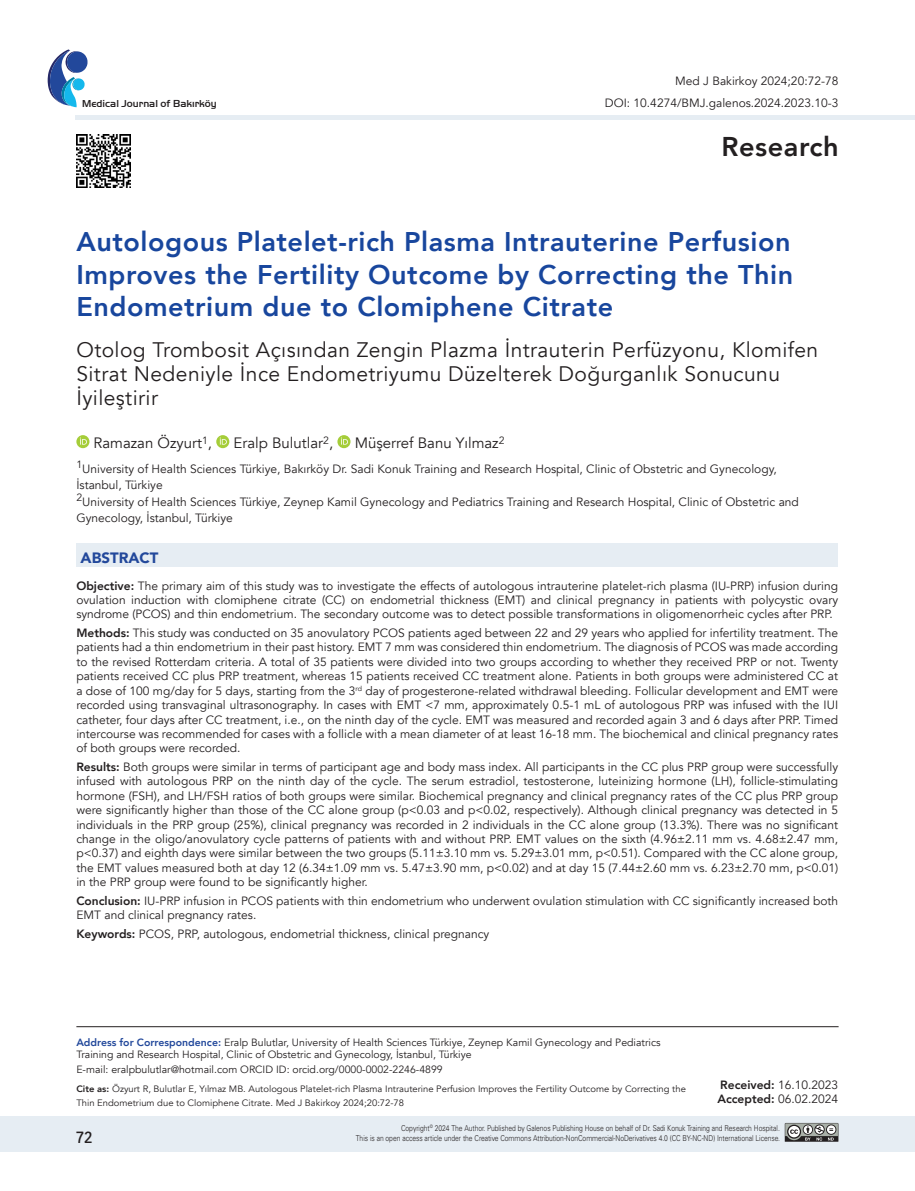
<style>
.page{position:relative;width:915px;height:1191px;background:#fff}
.page>*{position:absolute;margin:0;border:0;box-sizing:border-box;transform-origin:0 0}
.t1{font:800 27.15px "Avenir";letter-spacing:.02em;color:#231f20}
.BAŞLIK_BÜYÜK{font:800 27px/32.4px "Avenir";letter-spacing:.02em;color:#18469d;text-align:justify}
.ANA_BAŞLIK_2{font:21px/24px "Avenir";letter-spacing:.02em;color:#231f20}
.t2{font:500 16.5px "Kohinoor Devanagari";color:#231f20}
.YAZAR{font:15px "Avenir";color:#231f20}
.başlık_iç{font:900 15px "Avenir";color:#22489b}
.ÖZET{font:12px/14.4px "Avenir";color:#231f20;text-align:justify}
.KURUM{font:12px/16.5px "Avenir";color:#231f20}
.sayfa_no{font:12px "Avenir";color:#231f20}
.t3{font:10.5px/12.8px "Avenir";color:#231f20}
.t4{font:500 10.5px "Handel Got D";color:#231f20}
.t5{font:9.3px/13.5px "Avenir";color:#231f20}
.t6{font:8.1px/10.5px "Univers Light Tr";letter-spacing:-.005em;color:#231f20;text-align:right;scale:.83 1}
.s1{font-weight:800}
.s2{font-weight:800;color:#22489b}
</style>
<div class="page">
<div style="left:0;top:1116px;width:914px;height:35px;background:#e6edf3"></div>
<hr style="left:75px;top:115px;width:839px;height:4px;background:#e6edf3">
<svg style="left:48px;top:49px;width:40px;height:58px"></svg>
<svg style="left:784px;top:1123px;width:54px;height:18px"></svg>
<img style="left:77px;top:134px;width:53px;height:54px">
<svg style="left:76px;top:435px;width:13px;height:13px"></svg>
<svg style="left:80px;top:437px;width:7px;height:7px"></svg>
<svg style="left:216px;top:435px;width:13px;height:13px"></svg>
<svg style="left:220px;top:437px;width:7px;height:7px"></svg>
<svg style="left:337px;top:435px;width:13px;height:13px"></svg>
<svg style="left:341px;top:437px;width:7px;height:7px"></svg>
<div style="left:76px;top:543px;width:761px;height:24px;background:#e6edf3"></div>
<hr style="left:76px;top:1026px;width:762px;height:1px;background:#231f20">
<p class="t4" style="left:82px;top:98px;width:136px">Medical Journal of Bakırköy</p>
<p class="sayfa_no" style="left:675px;top:74px;width:164px">Med J Bakirkoy 2024;20:72-78</p>
<p class="ÖZET" style="left:604px;top:96px;width:235px">DOI: 10.4274/BMJ.galenos.2024.2023.10-3</p>
<h1 class="t1" style="left:721px;top:126px;width:119px">Research</h1>
<p class="BAŞLIK_BÜYÜK" style="left:76px;top:226px;width:718px">Autologous Platelet-rich Plasma Intrauterine Perfusion Improves the Fertility Outcome by Correcting the Thin Endometrium due to Clomiphene Citrate</p>
<p class="ANA_BAŞLIK_2" style="left:76px;top:338px;width:743px">Otolog Trombosit Açısından Zengin Plazma İntrauterin Perfüzyonu, Klomifen<br>Sitrat Nedeniyle İnce Endometriyumu Düzelterek Doğurganlık Sonucunu<br>İyileştirir</p>
<p class="YAZAR" style="left:94px;top:434px;width:120px">Ramazan Özyurt<sup>1</sup>,</p>
<p class="YAZAR" style="left:233px;top:434px;width:101px">Eralp Bulutlar<sup>2</sup>,</p>
<p class="YAZAR" style="left:354px;top:434px;width:151px">Müşerref Banu Yılmaz<sup>2</sup></p>
<p class="KURUM" style="left:76px;top:460px;width:701px"><sup>1</sup>University of Health Sciences Türkiye, Bakırköy Dr. Sadi Konuk Training and Research Hospital, Clinic of Obstetric and Gynecology,<br>İstanbul, Türkiye</p>
<p class="KURUM" style="left:76px;top:493px;width:723px"><sup>2</sup>University of Health Sciences Türkiye, Zeynep Kamil Gynecology and Pediatrics Training and Research Hospital, Clinic of Obstetric and<br>Gynecology, İstanbul, Türkiye</p>
<p class="başlık_iç" style="left:81px;top:545px;width:79px">ABSTRACT</p>
<p class="ÖZET" style="left:76px;top:578px;width:763px"><span class="s1">Objective:</span> The primary aim of this study was to investigate the effects of autologous intrauterine platelet-rich plasma (IU-PRP) infusion during ovulation induction with clomiphene citrate (CC) on endometrial thickness (EMT) and clinical pregnancy in patients with polycystic ovary syndrome (PCOS) and thin endometrium. The secondary outcome was to detect possible transformations in oligomenorrheic cycles after PRP.</p>
<p class="ÖZET" style="left:76px;top:626px;width:763px"><span class="s1">Methods:</span> This study was conducted on 35 anovulatory PCOS patients aged between 22 and 29 years who applied for infertility treatment. The patients had a thin endometrium in their past history. EMT 7 mm was considered thin endometrium. The diagnosis of PCOS was made according to the revised Rotterdam criteria. A total of 35 patients were divided into two groups according to whether they received PRP or not. Twenty patients received CC plus PRP treatment, whereas 15 patients received CC treatment alone. Patients in both groups were administered CC at a dose of 100 mg/day for 5 days, starting from the 3<sup>rd</sup> day of progesterone-related withdrawal bleeding. Follicular development and EMT were recorded using transvaginal ultrasonography. In cases with EMT &lt;7 mm, approximately 0.5-1 mL of autologous PRP was infused with the IUI catheter, four days after CC treatment, i.e., on the ninth day of the cycle. EMT was measured and recorded again 3 and 6 days after PRP. Timed intercourse was recommended for cases with a follicle with a mean diameter of at least 16-18 mm. The biochemical and clinical pregnancy rates of both groups were recorded.</p>
<p class="ÖZET" style="left:76px;top:760px;width:763px"><span class="s1">Results:</span> Both groups were similar in terms of participant age and body mass index. All participants in the CC plus PRP group were successfully infused with autologous PRP on the ninth day of the cycle. The serum estradiol, testosterone, luteinizing hormone (LH), follicle-stimulating hormone (FSH), and LH/FSH ratios of both groups were similar. Biochemical pregnancy and clinical pregnancy rates of the CC plus PRP group were significantly higher than those of the CC alone group (p&lt;0.03 and p&lt;0.02, respectively). Although clinical pregnancy was detected in 5 individuals in the PRP group (25%), clinical pregnancy was recorded in 2 individuals in the CC alone group (13.3%). There was no significant change in the oligo/anovulatory cycle patterns of patients with and without PRP. EMT values on the sixth (4.96±2.11 mm vs. 4.68±2.47 mm, p&lt;0.37) and eighth days were similar between the two groups (5.11±3.10 mm vs. 5.29±3.01 mm, p&lt;0.51). Compared with the CC alone group, the EMT values measured both at day 12 (6.34±1.09 mm vs. 5.47±3.90 mm, p&lt;0.02) and at day 15 (7.44±2.60 mm vs. 6.23±2.70 mm, p&lt;0.01) in the PRP group were found to be significantly higher.</p>
<p class="ÖZET" style="left:76px;top:893px;width:763px"><span class="s1">Conclusion:</span> IU-PRP infusion in PCOS patients with thin endometrium who underwent ovulation stimulation with CC significantly increased both<br>EMT and clinical pregnancy rates.</p>
<p class="ÖZET" style="left:76px;top:926px;width:414px"><span class="s1">Keywords:</span> PCOS, PRP, autologous, endometrial thickness, clinical pregnancy</p>
<p class="t3" style="left:76px;top:1036px;width:585px"><span class="s2">Address for Correspondence:</span> Eralp Bulutlar, University of Health Sciences Türkiye, Zeynep Kamil Gynecology and Pediatrics<br>Training and Research Hospital, Clinic of Obstetric and Gynecology, İstanbul, Türkiye</p>
<p class="t3" style="left:76px;top:1063px;width:368px">E-mail: eralpbulutlar@hotmail.com ORCID ID: orcid.org/0000-0002-2246-4899</p>
<p class="t5" style="left:76px;top:1082px;width:610px"><span class="s1">Cite as:</span> Özyurt R, Bulutlar E, Yılmaz MB. Autologous Platelet-rich Plasma Intrauterine Perfusion Improves the Fertility Outcome by Correcting the<br>Thin Endometrium due to Clomiphene Citrate. Med J Bakirkoy 2024;20:72-78</p>
<p class="ÖZET" style="left:720px;top:1078px;width:119px"><span class="s1">Received:</span> 16.10.2023</p>
<p class="ÖZET" style="left:717px;top:1092px;width:122px"><span class="s1">Accepted:</span> 06.02.2024</p>
<h3 class="t2" style="left:77px;top:1127px;width:17px">72</h3>
<p class="t6" style="left:356px;top:1122px;width:512px">Copyright<sup>©</sup> 2024 The Author. Published by Galenos Publishing House on behalf of Dr. Sadi Konuk Training and Research Hospital.<br>This is an open access article under the Creative Commons Attribution-NonCommercial-NoDerivatives 4.0 (CC BY-NC-ND) International License.</p>
</div>
